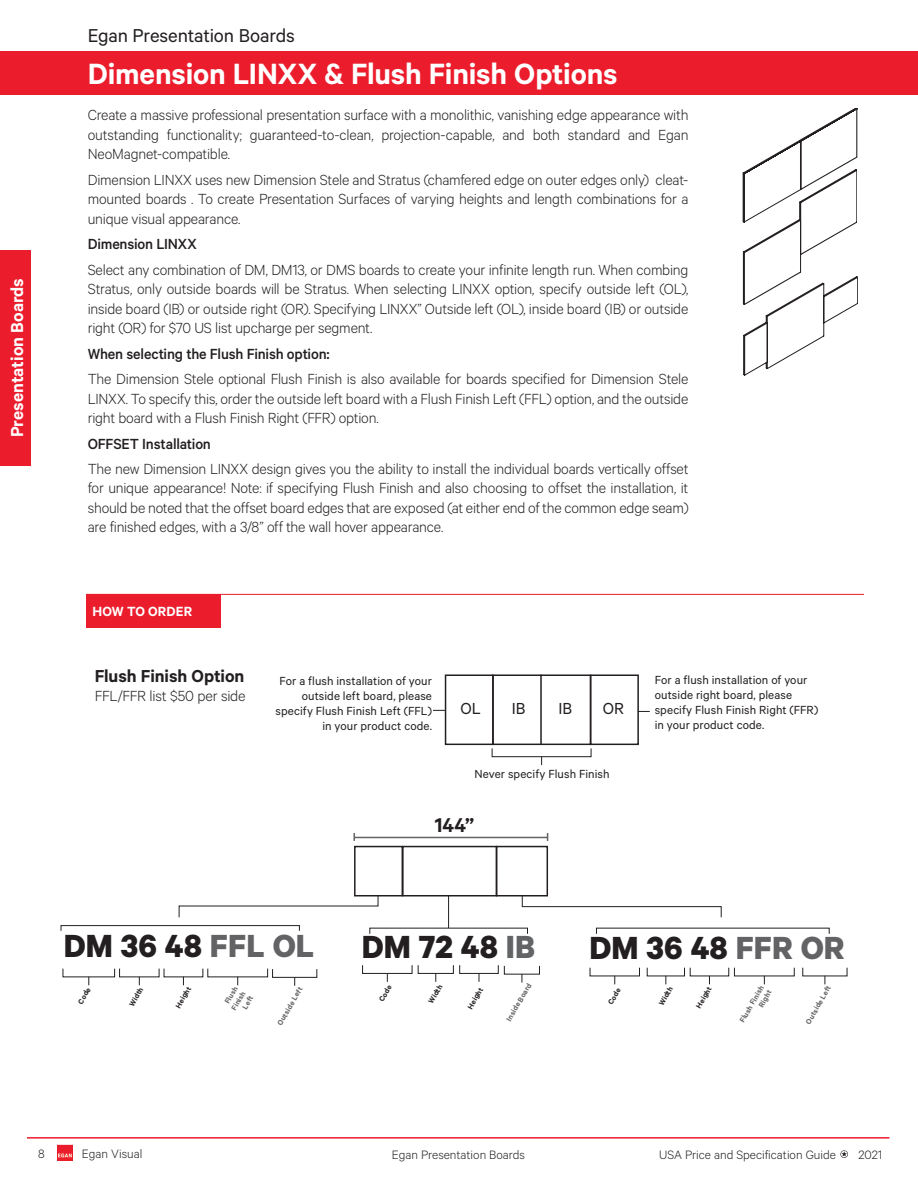
<style>
.page{position:relative;width:918px;height:1188px;background:#fff}
.page>*{position:absolute;margin:0;border:0;box-sizing:border-box;transform-origin:0 0}
.t1{font:700 36px "Calibre";color:#231f20}
.t2{font:600 33px "Calibre";letter-spacing:-.005em;color:#fff}
.t3{font:600 22.5px "Calibre";color:#231f20}
.t4{font:21px "Calibre";letter-spacing:-.01em;color:#231f20}
.t5{font:600 19.5px "Calibre";color:#fff}
.t6{font:600 19.5px "Calibre";letter-spacing:-.005em;color:#231f20}
.t7{font:18px "Calibre";color:#231f20}
.t8{font:300 16.5px/19.5px "Calibre";letter-spacing:-.01em;color:#231f20;text-align:justify}
.t9{font:500 16.5px "Calibre";letter-spacing:-.015em;color:#231f20}
.t10{font:600 15px "Calibre";letter-spacing:.01em;color:#fff}
.t11{font:300 13.65px "Calibre";color:#231f20}
.t12{font:13.2px/15px "Calibre";letter-spacing:.005em;color:#231f20;text-align:right}
.t13{font:600 8.25px/9px "Calibre";color:#636366;text-align:right}
.t14{font:600 8.25px "Calibre";color:#231f20}
.s1{color:#636366}
.s2{color:#626465}
</style>
<div class="page">
<div style="left:0;top:250px;width:31px;height:216px;background:#eb1c2c"></div>
<div style="left:0;top:51px;width:918px;height:43px;background:#eb1c2c"></div>
<hr style="left:27px;top:1137px;width:862px;height:2px;background:#eb1c2c">
<img style="left:57px;top:1145px;width:16px;height:16px">
<svg style="left:840px;top:1150px;width:8px;height:8px"></svg>
<hr style="left:86px;top:594px;width:778px;height:1px;background:#eb1c2c">
<svg style="left:742px;top:108px;width:116px;height:267px"></svg>
<div style="left:86px;top:594px;width:134px;height:33px;background:#eb1c2c"></div>
<div style="left:492px;top:674px;width:99px;height:71px;border:2px solid #231f20"></div>
<div style="left:445px;top:674px;width:49px;height:71px;border:2px solid #231f20"></div>
<div style="left:590px;top:674px;width:49px;height:71px;border:2px solid #231f20"></div>
<hr style="left:540px;top:675px;width:2px;height:69px;background:#231f20">
<div style="left:492px;top:748px;width:99px;height:9px;border:1px solid #231f20"></div>
<svg style="left:433px;top:710px;width:12px;height:1px"></svg>
<svg style="left:638px;top:711px;width:12px;height:1px"></svg>
<div style="left:402px;top:846px;width:95px;height:50px;border:2px solid #231f20"></div>
<div style="left:354px;top:846px;width:49px;height:50px;border:2px solid #231f20"></div>
<div style="left:496px;top:846px;width:52px;height:50px;border:2px solid #231f20"></div>
<hr style="left:354px;top:837px;width:193px;height:1px;background:#636366">
<hr style="left:448px;top:895px;width:1px;height:33px;background:#231f20">
<div style="left:61px;top:925px;width:239px;height:6px;border:1px solid #231f20"></div>
<svg style="left:179px;top:895px;width:200px;height:23px"></svg>
<div style="left:362px;top:965px;width:50px;height:9px;border:1px solid #231f20"></div>
<div style="left:418px;top:965px;width:36px;height:9px;border:1px solid #231f20"></div>
<div style="left:459px;top:965px;width:40px;height:9px;border:1px solid #231f20"></div>
<svg style="left:522px;top:895px;width:200px;height:23px"></svg>
<div style="left:272px;top:969px;width:45px;height:9px;border:1px solid #231f20"></div>
<p class="t5" style="left:5px;top:437px;width:161px;rotate:-90deg">Presentation Boards</p>
<p class="t4" style="left:88px;top:23px;width:209px">Egan Presentation Boards</p>
<h2 class="t2" style="left:88px;top:54px;width:531px">Dimension LINXX &amp; Flush Finish Options</h2>
<p class="t8" style="left:88px;top:105px;width:602px">Create a massive professional presentation surface with a monolithic, vanishing edge appearance with outstanding functionality; guaranteed-to-clean, projection-capable, and both standard and Egan NeoMagnet-compatible.</p>
<p class="t8" style="left:88px;top:169px;width:602px">Dimension LINXX uses new Dimension Stele and Stratus (chamfered edge on outer edges only) cleat&shy;mounted boards . To create Presentation Surfaces of varying heights and length combinations for a unique visual appearance.</p>
<p class="t9" style="left:88px;top:235px;width:111px">Dimension LINXX</p>
<p class="t8" style="left:88px;top:259px;width:602px">Select any combination of DM, DM13, or DMS boards to create your infinite length run. When combing Stratus, only outside boards will be Stratus. When selecting LINXX option, specify outside left (OL), inside board (IB) or outside right (OR). Specifying LINXX” Outside left (OL), inside board (IB) or outside right (OR) for $70 US list upcharge per segment.</p>
<p class="t9" style="left:88px;top:344px;width:244px">When selecting the Flush Finish option:</p>
<p class="t8" style="left:88px;top:368px;width:602px">The Dimension Stele optional Flush Finish is also available for boards specified for Dimension Stele LINXX. To specify this, order the outside left board with a Flush Finish Left (FFL) option, and the outside right board with a Flush Finish Right (FFR) option.</p>
<p class="t9" style="left:88px;top:434px;width:125px">OFFSET Installation</p>
<p class="t8" style="left:88px;top:458px;width:602px">The new Dimension LINXX design gives you the ability to install the individual boards vertically offset for unique appearance! Note: if specifying Flush Finish and also choosing to offset the installation, it should be noted that the offset board edges that are exposed (at either end of the common edge seam) are finished edges, with a 3/8” off the wall hover appearance.</p>
<p class="t10" style="left:93px;top:603px;width:101px">HOW TO ORDER</p>
<p class="t6" style="left:95px;top:664px;width:151px">Flush Finish Option</p>
<p class="t8" style="left:95px;top:685px;width:152px">FFL/FFR list $50 per side</p>
<p class="t12" style="left:276px;top:673px;width:158px">For a flush installation of your outside left board, please specify Flush Finish Left (FFL) in your product code.</p>
<p class="t12" style="left:655px;top:672px;width:165px;text-align:left">For a flush installation of your outside right board, please specify Flush Finish Right (FFR) in your product code.</p>
<p class="t7" style="left:461px;top:698px;width:22px">OL</p>
<p class="t7" style="left:512px;top:698px;width:15px">IB</p>
<p class="t7" style="left:559px;top:698px;width:15px">IB</p>
<p class="t7" style="left:603px;top:698px;width:23px">OR</p>
<p class="t12" style="left:475px;top:766px;width:137px">Never specify Flush Finish</p>
<h3 class="t3" style="left:435px;top:811px;width:41px">144”</h3>
<h1 class="t1" style="left:64px;top:924px;width:252px">DM 36 48 <span class="s1">FFL OL</span></h1>
<h1 class="t1" style="left:362px;top:925px;width:175px">DM 72 48 <span class="s2">IB</span></h1>
<h1 class="t1" style="left:590px;top:926px;width:257px">DM 36 48 <span class="s1">FFR OR</span></h1>
<p class="t14" style="left:606px;top:1001px;width:19px;rotate:-60deg">Code</p>
<p class="t14" style="left:657px;top:1002px;width:22px;rotate:-60deg">Width</p>
<p class="t14" style="left:694px;top:1005px;width:25px;rotate:-60deg">Height</p>
<p class="t13" style="left:504px;top:1018px;width:44px;rotate:-60deg">Inside Board</p>
<p class="t14" style="left:377px;top:999px;width:19px;rotate:-60deg">Code</p>
<p class="t14" style="left:426px;top:1000px;width:22px;rotate:-60deg">Width</p>
<p class="t14" style="left:465px;top:1006px;width:25px;rotate:-60deg">Height</p>
<p class="t14" style="left:76px;top:1001px;width:19px;rotate:-60deg">Code</p>
<p class="t14" style="left:127px;top:1003px;width:22px;rotate:-60deg">Width</p>
<p class="t14" style="left:173px;top:1005px;width:25px;rotate:-60deg">Height</p>
<p class="t13" style="left:221px;top:1003px;width:22px;rotate:-60deg">Flush<br>Finish<br>Left</p>
<p class="t13" style="left:737px;top:1019px;width:42px;rotate:-60deg">Flush Finish<br>Right</p>
<p class="t13" style="left:275px;top:1022px;width:44px;rotate:-60deg">Outside Left</p>
<p class="t13" style="left:804px;top:1021px;width:44px;rotate:-60deg">Outside Left</p>
<p class="t11" style="left:38px;top:1146px;width:8px">8</p>
<p class="t11" style="left:82px;top:1146px;width:62px">Egan Visual</p>
<p class="t11" style="left:392px;top:1146px;width:135px">Egan Presentation Boards</p>
<p class="t11" style="left:659px;top:1146px;width:178px">USA Price and Specification Guide</p>
<p class="t11" style="left:858px;top:1146px;width:25px">2021</p>
</div>
